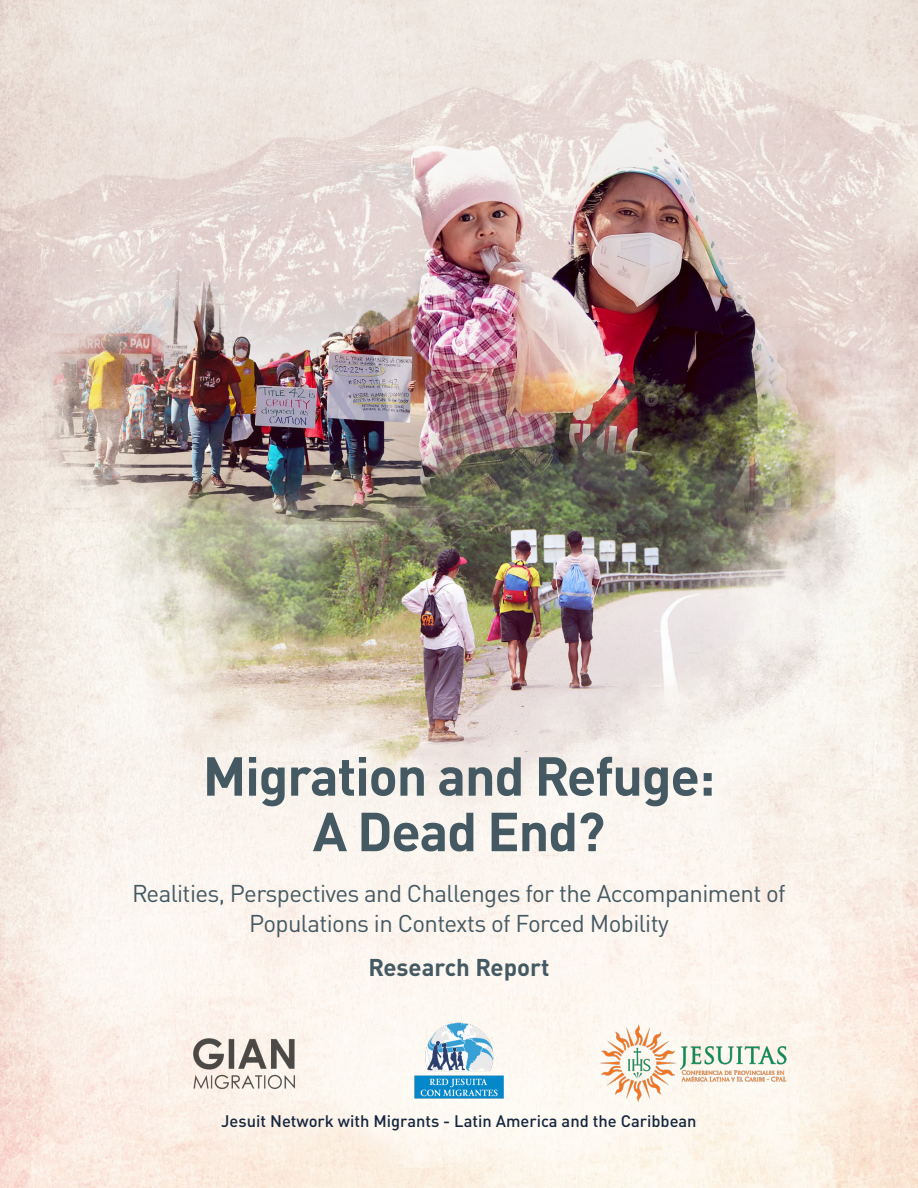
<style>
.page{position:relative;width:918px;height:1188px;background:#fff}
.page>*{position:absolute;margin:0;border:0;box-sizing:border-box;transform-origin:0 0}
.Portada_Titulo{font:700 54px/55.5px "DIN Pro";letter-spacing:-.025em;color:#455963;text-align:center}
.Portada_-_Subtitulo{font:24px/30px "DIN Pro";letter-spacing:-.025em;color:#455963;text-align:center}
.Creditos-Cuerpo{font:700 24px "DIN Pro";color:#455963}
.t1{font:500 16.5px "DIN Pro";color:#16263e}
</style>
<div class="page">
<img style="left:0;top:0;width:918px;height:1188px">
<img style="left:192px;top:1037px;width:103px;height:52px">
<img style="left:410px;top:1019px;width:98px;height:82px">
<p class="Portada_Titulo" style="left:203px;top:742px;width:514px">Migration and Refuge:<br>A Dead End?</p>
<p class="Portada_-_Subtitulo" style="left:132px;top:876px;width:655px">Realities, Perspectives and Challenges for the Accompaniment of<br>Populations in Contexts of Forced Mobility</p>
<p class="Creditos-Cuerpo" style="left:368px;top:947px;width:183px">Research Report</p>
<p class="t1" style="left:221px;top:1107px;width:477px">Jesuit Network with Migrants - Latin America and the Caribbean</p>
</div>
